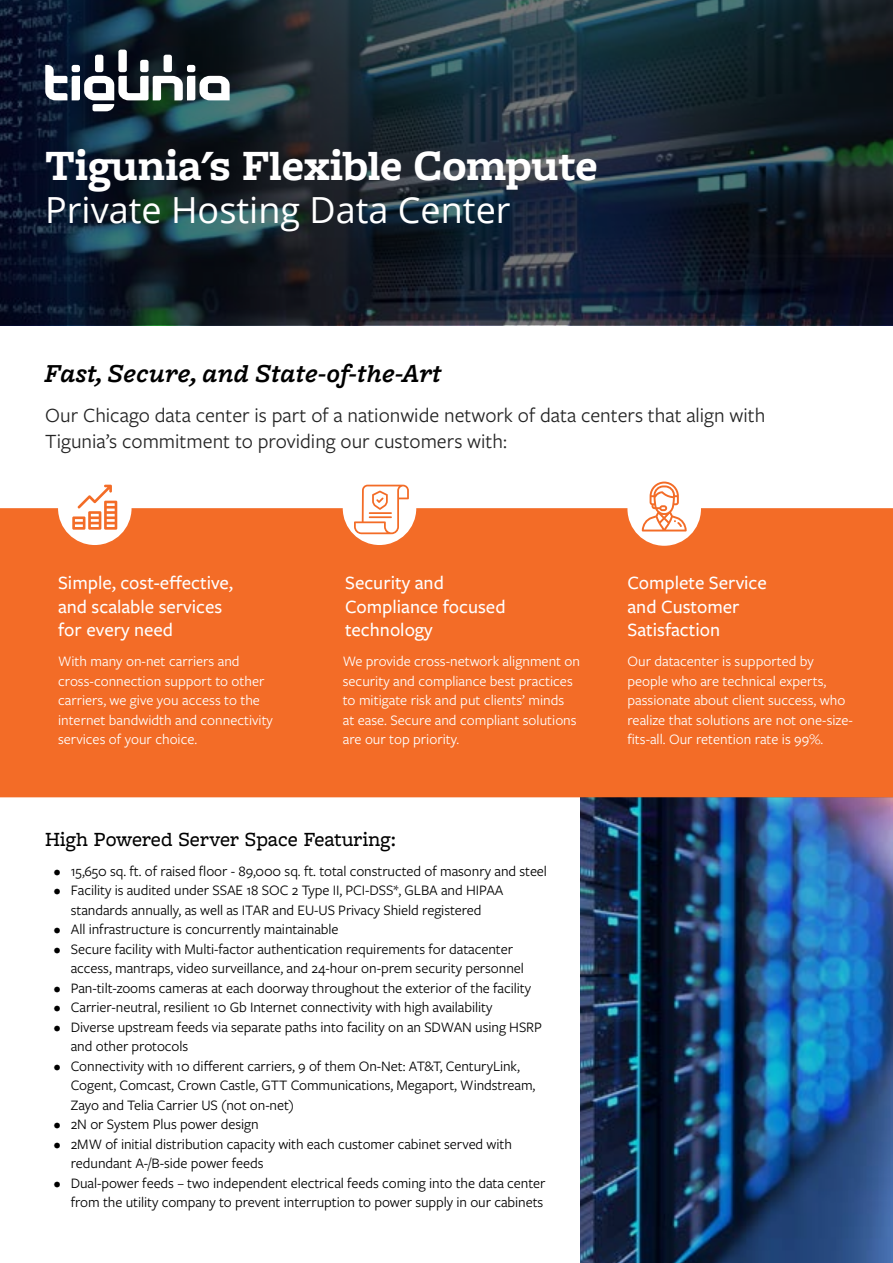
<style>
.page{position:relative;width:893px;height:1263px;background:#fff}
.page>*{position:absolute;margin:0;border:0;box-sizing:border-box;transform-origin:0 0}
.t1{font:700 45px "Freight Macro Pro";color:#fff}
.t2{font:36px "Open Sans";color:#fff}
.t3{font:italic 600 27px "Freight Macro Pro";color:#000}
.t4{font:21px/25.2px "Freight Sans Pro";color:#242424}
.t5{font:500 21px "Freight Macro Pro";color:#000}
.t6{font:500 19.5px/23.4px "Freight Sans Pro";color:#fff}
.t7{font:15px/19.5px "Freight Sans Pro";letter-spacing:-.005em;color:#000}
.t8{font:15px/19.5px "Freight Sans Pro";color:#fff}
</style>
<div class="page">
<div style="left:0;top:508px;width:893px;height:289px;background:#f36c27"></div>
<svg style="left:0;top:0;width:893px;height:325px;background:#172530"></svg>
<div style="left:58px;top:471px;width:74px;height:74px;background:#fff;border-radius:50%"></div>
<div style="left:343px;top:471px;width:73px;height:74px;background:#fff;border-radius:50%"></div>
<div style="left:627px;top:472px;width:74px;height:74px;background:#fff;border-radius:50%"></div>
<img style="left:580px;top:797px;width:313px;height:466px">
<svg style="left:72px;top:485px;width:45px;height:45px"></svg>
<svg style="left:642px;top:482px;width:45px;height:49px"></svg>
<svg style="left:354px;top:485px;width:55px;height:49px"></svg>
<hr style="left:369px;top:512px;width:23px;height:2px;background:#f36c27">
<hr style="left:369px;top:516px;width:23px;height:2px;background:#f36c27">
<div style="left:95px;top:55px;width:8px;height:17px;background:#fff;border-radius:2px"></div>
<div style="left:118px;top:50px;width:9px;height:22px;background:#fff;border-radius:2px"></div>
<div style="left:140px;top:60px;width:9px;height:12px;background:#fff;border-radius:2px"></div>
<div style="left:164px;top:55px;width:8px;height:17px;background:#fff;border-radius:2px"></div>
<svg style="left:45px;top:65px;width:185px;height:46px"></svg>
<h1 class="t1" style="left:45px;top:134px;width:554px">Tigunia's Flexible Compute</h1>
<h2 class="t2" style="left:45px;top:186px;width:467px">Private Hosting Data Center</h2>
<h3 class="t3" style="left:45px;top:355px;width:398px">Fast, Secure, and State-of-the-Art</h3>
<h3 class="t4" style="left:45px;top:402px;width:721px">Our Chicago data center is part of a nationwide network of data centers that align with<br>Tigunia’s commitment to providing our customers with:</h3>
<h3 class="t6" style="left:58px;top:571px;width:177px">Simple, cost-effective, and scalable services for every need</h3>
<p class="t8" style="left:58px;top:651px;width:216px">With many on-net carriers and cross-connection support to other carriers, we give you access to the internet bandwidth and connectivity services of your choice.</p>
<p class="t8" style="left:343px;top:651px;width:239px">We provide cross-network alignment on security and compliance best practices to mitigate risk and put clients’ minds<br>at ease. Secure and compliant solutions are our top priority.</p>
<p class="t8" style="left:627px;top:651px;width:227px">Our datacenter is supported by people who are technical experts, passionate about client success, who realize that solutions are not one-size&shy;fits-all. Our retention rate is 99%.</p>
<h3 class="t6" style="left:345px;top:571px;width:162px">Security and<br>Compliance focused technology</h3>
<h3 class="t6" style="left:627px;top:571px;width:141px">Complete Service and Customer<br>Satisfaction</h3>
<h3 class="t5" style="left:45px;top:824px;width:352px">High Powered Server Space Featuring:</h3>
<p class="t7" style="left:54px;top:860px;width:495px">• 15,650 sq. ft. of raised floor - 89,000 sq. ft. total constructed of masonry and steel</p>
<p class="t7" style="left:54px;top:880px;width:451px;text-align:center">• Facility is audited under SSAE 18 SOC 2 Type II, PCI-DSS*, GLBA and HIPAA standards annually, as well as ITAR and EU-US Privacy Shield registered</p>
<p class="t7" style="left:54px;top:919px;width:286px">• All infrastructure is concurrently maintainable</p>
<p class="t7" style="left:71px;top:938px;width:455px;text-indent:-17px">• Secure facility with Multi-factor authentication requirements for datacenter access, mantraps, video surveillance, and 24-hour on-prem security personnel</p>
<p class="t7" style="left:54px;top:977px;width:479px">• Pan-tilt-zooms cameras at each doorway throughout the exterior of the facility</p>
<p class="t7" style="left:54px;top:997px;width:440px">• Carrier-neutral, resilient 10 Gb Internet connectivity with high availability</p>
<p class="t7" style="left:71px;top:1016px;width:473px;text-indent:-17px">• Diverse upstream feeds via separate paths into facility on an SDWAN using HSRP and other protocols</p>
<p class="t7" style="left:71px;top:1055px;width:466px;text-indent:-17px">• Connectivity with 10 different carriers, 9 of them On-Net: AT&amp;T, CenturyLink,<br>Cogent, Comcast, Crown Castle, GTT Communications, Megaport, Windstream,<br>Zayo and Telia Carrier US (not on-net)</p>
<p class="t7" style="left:54px;top:1114px;width:207px">• 2N or System Plus power design</p>
<p class="t7" style="left:71px;top:1133px;width:443px;text-indent:-17px">• 2MW of initial distribution capacity with each customer cabinet served with redundant A-/B-side power feeds</p>
<p class="t7" style="left:54px;top:1172px;width:493px;text-align:right">• Dual-power feeds – two independent electrical feeds coming into the data center from the utility company to prevent interruption to power supply in our cabinets</p>
</div>
